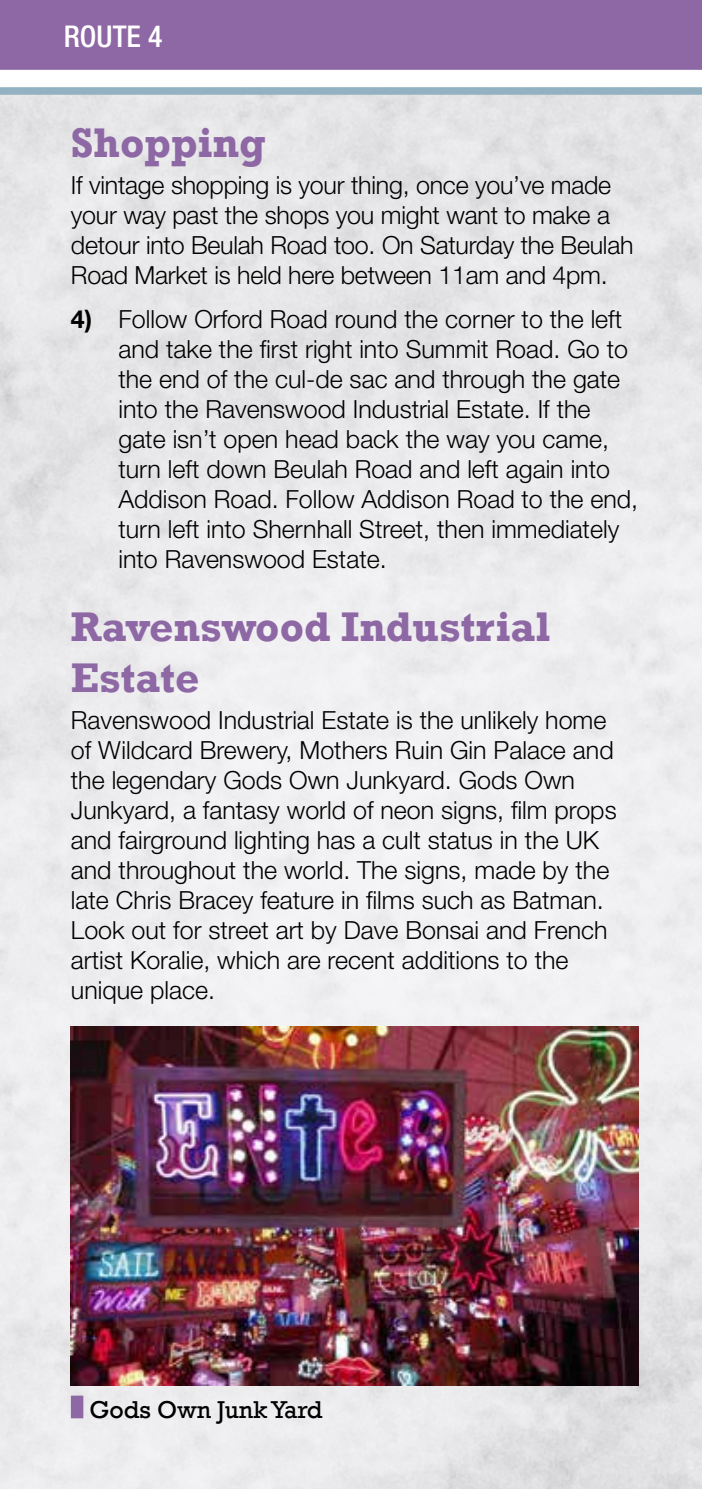
<style>
.page{position:relative;width:702px;height:1489px;background:#fff}
.page>*{position:absolute;margin:0;border:0;box-sizing:border-box;transform-origin:0 0}
.t1{font:700 42.5px/51px "Rockwell";color:#8e67a5}
.t2{font:500 condensed 30px "Helvetica Neue LT";color:#fff}
.t3{font:300 25px/30px "Helvetica Neue LT";color:#000}
.t4{font:25px "Rockwell";color:#000}
.s1{font-weight:700}
</style>
<div class="page">
<img style="left:0;top:95px;width:702px;height:1393px">
<div style="left:0;top:0;width:702px;height:70px;background:#8e67a5"></div>
<div style="left:0;top:87px;width:702px;height:8px;background:#92b2c1"></div>
<img style="left:71px;top:1026px;width:567px;height:359px">
<div style="left:71px;top:1395px;width:12px;height:23px;background:#8e67a5"></div>
<p class="t2" style="left:64px;top:19px;width:100px">ROUTE 4</p>
<h1 class="t1" style="left:71px;top:117px;width:196px">Shopping</h1>
<p class="t3" style="left:71px;top:170px;width:564px">If vintage shopping is your thing, once you’ve made your way past the shops you might want to make a detour into Beulah Road too. On Saturday the Beulah Road Market is held here between 11am and 4pm.</p>
<p class="t3" style="left:118px;top:304px;width:521px;text-indent:-48px"><span class="s1">4)</span> Follow Orford Road round the corner to the left and take the first right into Summit Road. Go to the end of the cul-de sac and through the gate into the Ravenswood Industrial Estate. If the gate isn’t open head back the way you came, turn left down Beulah Road and left again into Addison Road. Follow Addison Road to the end, turn left into Shernhall Street, then immediately into Ravenswood Estate.</p>
<h1 class="t1" style="left:71px;top:601px;width:481px">Ravenswood Industrial<br>Estate</h1>
<p class="t3" style="left:71px;top:704px;width:547px">Ravenswood Industrial Estate is the unlikely home of Wildcard Brewery, Mothers Ruin Gin Palace and the legendary Gods Own Junkyard. Gods Own Junkyard, a fantasy world of neon signs, film props and fairground lighting has a cult status in the UK and throughout the world. The signs, made by the late Chris Bracey feature in films such as Batman.<br>Look out for street art by Dave Bonsai and French artist Koralie, which are recent additions to the unique place.</p>
<p class="t4" style="left:90px;top:1395px;width:234px">Gods Own Junk Yard</p>
</div>
